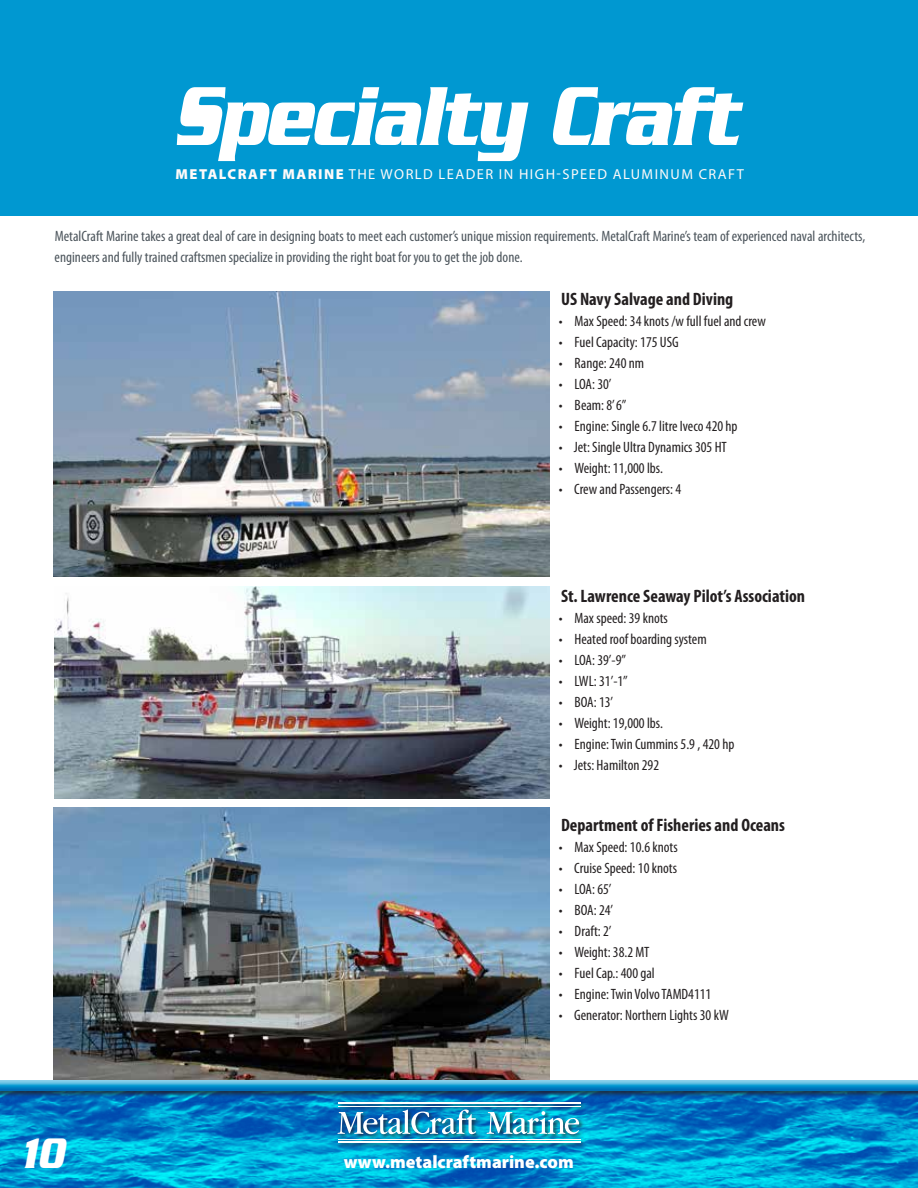
<style>
.page{position:relative;width:918px;height:1188px;background:#fff}
.page>*{position:absolute;margin:0;border:0;box-sizing:border-box;transform-origin:0 0}
.t1{font:italic 700 90.3px "Serpentine";letter-spacing:-.02em;color:#fff;scale:.74 1}
.t2{font:italic 700 46.2px "Serpentine";color:#fff;scale:.74 1}
.t3{font:700 condensed 18px "Myriad Pro";color:#231f20}
.t4{font:900 18px "Myriad Pro";color:#fff}
.t5{font:condensed 15px "Myriad Pro";color:#231f20}
.t6{font:condensed 15px/21px "Myriad Pro";color:#4b545b}
.t7{font:14.55px "Myriad Pro";letter-spacing:.1em;color:#fefaf9}
.s1{font-weight:900}
</style>
<div class="page">
<div style="left:0;top:0;width:918px;height:216px;background:#0098d1"></div>
<img style="left:54px;top:808px;width:496px;height:270px">
<img style="left:54px;top:292px;width:496px;height:285px">
<img style="left:54px;top:586px;width:496px;height:212px">
<img style="left:0;top:1098px;width:918px;height:90px">
<div style="left:336px;top:1101px;width:250px;height:48px;background:#231f20;opacity:.75"></div>
<img style="left:338px;top:1110px;width:138px;height:24px">
<svg style="left:487px;top:1111px;width:92px;height:23px"></svg>
<hr style="left:338px;top:1139px;width:242px;height:1px;background:#fff">
<hr style="left:338px;top:1141px;width:242px;height:2px;background:#fff">
<hr style="left:338px;top:1102px;width:242px;height:2px;background:#fff">
<hr style="left:338px;top:1106px;width:242px;height:1px;background:#fff">
<div style="left:0;top:1080px;width:918px;height:18px;background:#231f20;opacity:.75"></div>
<div style="left:0;top:1078px;width:918px;height:11px;background:#fff;opacity:.75"></div>
<div style="left:0;top:1080px;width:918px;height:13px;background:#0098d1;opacity:.75"></div>
<h1 class="t1" style="left:172px;top:64px;width:766px">Specialty Craft</h1>
<p class="t7" style="left:176px;top:166px;width:570px"><span class="s1">MetalCraft Marine</span> TH E WORLD LEADER IN HIGH-SPEED ALUMINUM CRAFT</p>
<p class="t6" style="left:55px;top:226px;width:812px">MetalCraft Marine takes a great deal of care in designing boats to meet each customer’s unique mission requirements. MetalCraft Marine’s team of experienced naval architects, engineers and fully trained craftsmen specialize in providing the right boat for you to get the job done.</p>
<p class="t3" style="left:561px;top:289px;width:174px">US Navy Salvage and Diving</p>
<p class="t5" style="left:559px;top:313px;width:208px">• Max Speed: 34 knots /w full fuel and crew</p>
<p class="t5" style="left:559px;top:334px;width:121px">• Fuel Capacity: 175 USG</p>
<p class="t5" style="left:559px;top:355px;width:87px">• Range: 240 nm</p>
<p class="t5" style="left:559px;top:376px;width:54px">• LOA: 30’</p>
<p class="t5" style="left:559px;top:397px;width:69px">• Beam: 8’ 6”</p>
<p class="t5" style="left:559px;top:418px;width:180px">• Engine: Single 6.7 litre Iveco 420 hp</p>
<p class="t5" style="left:559px;top:439px;width:170px">• Jet: Single Ultra Dynamics 305 HT</p>
<p class="t5" style="left:559px;top:460px;width:106px">• Weight: 11,000 lbs.</p>
<p class="t5" style="left:559px;top:481px;width:124px">• Crew and Passengers: 4</p>
<p class="t3" style="left:561px;top:586px;width:246px">St. Lawrence Seaway Pilot’s Association</p>
<p class="t5" style="left:559px;top:610px;width:111px">• Max speed: 39 knots</p>
<p class="t5" style="left:559px;top:631px;width:149px">• Heated roof boarding system</p>
<p class="t5" style="left:559px;top:652px;width:69px">• LOA: 39’-9”</p>
<p class="t5" style="left:559px;top:673px;width:70px">• LWL: 31’-1”</p>
<p class="t5" style="left:559px;top:694px;width:56px">• BOA: 13’</p>
<p class="t5" style="left:559px;top:715px;width:106px">• Weight: 19,000 lbs.</p>
<p class="t5" style="left:559px;top:736px;width:177px">• Engine: Twin Cummins 5.9 , 420 hp</p>
<p class="t5" style="left:559px;top:757px;width:102px">• Jets: Hamilton 292</p>
<h2 class="t2" style="left:21px;top:1127px;width:59px">10</h2>
<p class="t3" style="left:561px;top:815px;width:226px">Department of Fisheries and Oceans</p>
<p class="t5" style="left:559px;top:839px;width:120px">• Max Speed: 10.6 knots</p>
<p class="t5" style="left:559px;top:860px;width:120px">• Cruise Speed: 10 knots</p>
<p class="t5" style="left:559px;top:881px;width:54px">• LOA: 65’</p>
<p class="t5" style="left:559px;top:902px;width:56px">• BOA: 24’</p>
<p class="t5" style="left:559px;top:923px;width:54px">• Draft: 2’</p>
<p class="t5" style="left:559px;top:944px;width:92px">• Weight: 38.2 MT</p>
<p class="t5" style="left:559px;top:965px;width:97px">• Fuel Cap.: 400 gal</p>
<p class="t5" style="left:559px;top:986px;width:154px">• Engine: Twin Volvo TAMD4111</p>
<p class="t5" style="left:559px;top:1007px;width:171px">• Generator: Northern Lights 30 kW</p>
<p class="t4" style="left:344px;top:1151px;width:232px">www.metalcraftmarine.com</p>
</div>
